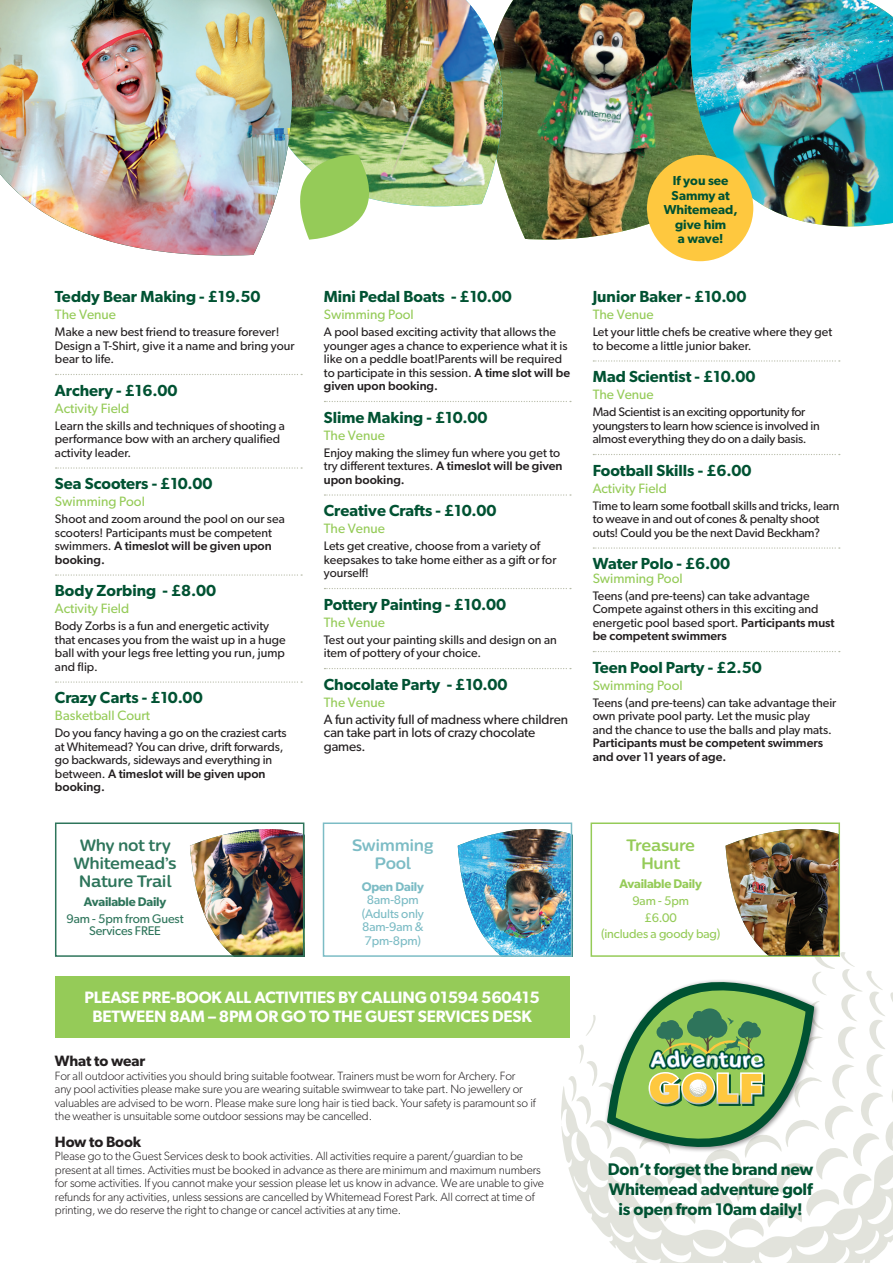
<style>
.page{position:relative;width:893px;height:1263px;background:#fff}
.page>*{position:absolute;margin:0;border:0;box-sizing:border-box;transform-origin:0 0}
.t1{font:600 16.8px/19.6px "Gibson";letter-spacing:-.01em;color:#005232;text-align:center}
.t2{font:600 16.5px/19.5px "Gibson";letter-spacing:-.01em;color:#fff;text-align:center}
.t3{font:700 16.5px/18px "Centrale Sans Rnd";letter-spacing:-.02em;color:#2e755b;text-align:center}
.t4{font:700 16.5px/18px "Centrale Sans Rnd";letter-spacing:-.02em;color:#95cb58;text-align:center}
.t5{font:700 16.5px/18.5px "Centrale Sans Rnd";letter-spacing:-.02em;color:#7cbcc5;text-align:center}
.t6{font:600 16.05px "Gibson";color:#005232}
.t7{font:600 15px "Gibson";letter-spacing:-.01em;color:#231f20}
.t8{font:13.65px "Gibson";color:#95cb58}
.t9{font:13.5px/13.5px "Gibson";letter-spacing:-.01em;color:#231f20}
.t10{font:600 13.05px/14.4px "Gibson";color:#005232;text-align:center}
.t11{font:12.6px/13.5px "Gibson";letter-spacing:-.01em;color:#7cbcc5;text-align:center}
.t12{font:12.6px/16.8px "Gibson";letter-spacing:-.01em;color:#95cb58;text-align:center}
.t13{font:12.6px/12.6px "Gibson";letter-spacing:-.01em;color:#2e755b;text-align:center}
.t14{font:600 12.6px "Gibson";letter-spacing:-.02em;color:#2e755b}
.t15{font:600 12.6px "Gibson";letter-spacing:-.02em;color:#95cb58}
.t16{font:600 12.6px "Gibson";letter-spacing:-.02em;color:#7cbcc5}
.t17{font:12.3px/13.5px "Gibson";color:#231f20}
.t18{font:12.3px/13.5px "Gibson";letter-spacing:-.02em;color:#231f20}
.t19{font:500 12.3px/13.5px "Gibson";color:#231f20}
.t20{font:300 12px/13.5px "Gibson";letter-spacing:-.01em;color:#231f20}
.s1{font-weight:500}
</style>
<div class="page">
<img style="left:523px;top:0;width:117px;height:240px">
<svg style="left:561px;top:936px;width:332px;height:327px"></svg>
<img style="left:190px;top:829px;width:111px;height:125px">
<div style="left:55px;top:822px;width:249px;height:135px;border:2px solid #2e755b"></div>
<div style="left:591px;top:822px;width:249px;height:135px;background:#fff;border:2px solid #95cb58"></div>
<svg style="left:725px;top:822px;width:113px;height:7px"></svg>
<img style="left:725px;top:829px;width:113px;height:126px">
<img style="left:509px;top:0;width:91px;height:235px">
<img style="left:441px;top:0;width:68px;height:207px">
<img style="left:640px;top:0;width:110px;height:262px">
<img style="left:687px;top:0;width:206px;height:227px">
<img style="left:328px;top:0;width:113px;height:207px">
<img style="left:0;top:0;width:328px;height:256px">
<svg style="left:273px;top:151px;width:127px;height:89px"></svg>
<svg style="left:56px;top:374px;width:246px;height:1px"></svg>
<svg style="left:56px;top:467px;width:246px;height:2px"></svg>
<svg style="left:56px;top:574px;width:246px;height:2px"></svg>
<svg style="left:56px;top:681px;width:246px;height:2px"></svg>
<svg style="left:324px;top:401px;width:247px;height:1px"></svg>
<svg style="left:324px;top:494px;width:247px;height:2px"></svg>
<svg style="left:324px;top:588px;width:247px;height:1px"></svg>
<svg style="left:324px;top:668px;width:247px;height:1px"></svg>
<svg style="left:593px;top:360px;width:247px;height:2px"></svg>
<svg style="left:593px;top:454px;width:247px;height:1px"></svg>
<svg style="left:593px;top:547px;width:247px;height:2px"></svg>
<svg style="left:593px;top:651px;width:247px;height:1px"></svg>
<div style="left:55px;top:977px;width:514px;height:61px;background:#95cb58"></div>
<img style="left:458px;top:829px;width:111px;height:125px">
<div style="left:323px;top:822px;width:249px;height:135px;border:2px solid #7cbcc5"></div>
<div style="left:604px;top:979px;width:216px;height:174px;background:#231f20;opacity:.5"></div>
<svg style="left:607px;top:982px;width:207px;height:165px"></svg>
<div style="left:647px;top:155px;width:106px;height:106px;background:#fec83f;border-radius:50%"></div>
<h3 class="t6" style="left:55px;top:287px;width:207px">Teddy Bear Making - £19.50</h3>
<p class="t8" style="left:55px;top:306px;width:63px">The Venue</p>
<p class="t17" style="left:55px;top:325px;width:241px">Make a new best friend to treasure forever!<br>Design a T-Shirt, give it a name and bring your bear to life.</p>
<h3 class="t6" style="left:55px;top:381px;width:124px">Archery - £16.00</h3>
<p class="t8" style="left:55px;top:400px;width:76px">Activity Field</p>
<p class="t17" style="left:55px;top:419px;width:231px">Learn the skills and techniques of shooting a performance bow with an archery qualified activity leader.</p>
<h3 class="t6" style="left:55px;top:474px;width:159px">Sea Scooters - £10.00</h3>
<p class="t8" style="left:55px;top:493px;width:91px">Swimming Pool</p>
<p class="t17" style="left:55px;top:512px;width:231px">Shoot and zoom around the pool on our sea scooters! Participants must be competent swimmers. <span class="s1">A timeslot will be given upon booking.</span></p>
<h3 class="t6" style="left:55px;top:581px;width:163px">Body Zorbing - £8.00</h3>
<p class="t8" style="left:55px;top:600px;width:76px">Activity Field</p>
<p class="t17" style="left:55px;top:619px;width:232px">Body Zorbs is a fun and energetic activity that encases you from the waist up in a huge ball with your legs free letting you run, jump and flip.</p>
<h3 class="t6" style="left:55px;top:688px;width:149px">Crazy Carts - £10.00</h3>
<p class="t8" style="left:55px;top:707px;width:97px">Basketball Court</p>
<p class="t17" style="left:55px;top:726px;width:233px">Do you fancy having a go on the craziest carts at Whitemead? You can drive, drift forwards, go backwards, sideways and everything in between. <span class="s1">A timeslot will be given upon booking.</span></p>
<h2 class="t3" style="left:73px;top:836px;width:105px">Why not try<br>Whitemead’s<br>Nature Trail</h2>
<p class="t14" style="left:84px;top:894px;width:84px">Available Daily</p>
<p class="t13" style="left:67px;top:912px;width:119px">9am - 5pm from Guest<br>Services FREE</p>
<h3 class="t6" style="left:324px;top:287px;width:190px">Mini Pedal Boats - £10.00</h3>
<p class="t8" style="left:324px;top:306px;width:91px">Swimming Pool</p>
<p class="t17" style="left:324px;top:325px;width:248px">A pool based exciting activity that allows the younger ages a chance to experience what it is like on a peddle boat!Parents will be required to participate in this session. <span class="s1">A time slot will be given upon booking.</span></p>
<h3 class="t6" style="left:324px;top:408px;width:165px">Slime Making - £10.00</h3>
<p class="t8" style="left:324px;top:427px;width:63px">The Venue</p>
<p class="t17" style="left:324px;top:446px;width:240px">Enjoy making the slimey fun where you get to try different textures. <span class="s1">A timeslot will be given upon booking.</span></p>
<h3 class="t6" style="left:324px;top:501px;width:174px">Creative Crafts - £10.00</h3>
<p class="t8" style="left:324px;top:520px;width:63px">The Venue</p>
<p class="t17" style="left:324px;top:539px;width:234px">Lets get creative, choose from a variety of keepsakes to take home either as a gift or for yourself!</p>
<h3 class="t6" style="left:324px;top:595px;width:184px">Pottery Painting - £10.00</h3>
<p class="t8" style="left:324px;top:614px;width:63px">The Venue</p>
<p class="t17" style="left:324px;top:633px;width:234px">Test out your painting skills and design on an item of pottery of your choice.</p>
<h3 class="t6" style="left:324px;top:675px;width:185px">Chocolate Party - £10.00</h3>
<p class="t8" style="left:324px;top:694px;width:63px">The Venue</p>
<p class="t9" style="left:324px;top:712px;width:246px">A fun activity full of madness where children can take part in lots of crazy chocolate games.</p>
<h2 class="t5" style="left:352px;top:836px;width:83px">Swimming<br>Pool</h2>
<p class="t16" style="left:362px;top:879px;width:63px">Open Daily</p>
<p class="t11" style="left:362px;top:893px;width:63px">8am-8pm (Adults only<br>8am-9am &amp;<br>7pm-8pm)</p>
<h2 class="t2" style="left:84px;top:987px;width:457px">PLEASE PRE-BOOK ALL ACTIVITIES BY CALLING 01594 560415<br>BETWEEN 8AM – 8PM OR GO TO THE GUEST SERVICES DESK</h2>
<p class="t7" style="left:55px;top:1052px;width:92px">What to wear</p>
<p class="t20" style="left:55px;top:1068px;width:482px">For all outdoor activities you should bring suitable footwear. Trainers must be worn for Archery. For<br>any pool activities please make sure you are wearing suitable swimwear to take part. No jewellery or valuables are advised to be worn. Please make sure long hair is tied back. Your safety is paramount so if the weather is unsuitable some outdoor sessions may be cancelled.</p>
<p class="t7" style="left:55px;top:1132px;width:88px">How to Book</p>
<p class="t20" style="left:55px;top:1149px;width:491px">Please go to the Guest Services desk to book activities. All activities require a parent/guardian to be present at all times. Activities must be booked in advance as there are minimum and maximum numbers for some activities. If you cannot make your session please let us know in advance. We are unable to give refunds for any activities, unless sessions are cancelled by Whitemead Forest Park. All correct at time of printing, we do reserve the right to change or cancel activities at any time.</p>
<p class="t10" style="left:664px;top:173px;width:75px">If you see<br>Sammy at<br>Whitemead, give him<br>a wave!</p>
<h3 class="t6" style="left:593px;top:287px;width:155px">Junior Baker - £10.00</h3>
<p class="t8" style="left:593px;top:306px;width:63px">The Venue</p>
<p class="t17" style="left:593px;top:325px;width:241px">Let your little chefs be creative where they get to become a little junior baker.</p>
<h3 class="t6" style="left:593px;top:367px;width:164px">Mad Scientist - £10.00</h3>
<p class="t8" style="left:593px;top:386px;width:63px">The Venue</p>
<p class="t18" style="left:593px;top:405px;width:229px">Mad Scientist is an exciting opportunity for youngsters to learn how science is involved in almost everything they do on a daily basis.</p>
<h3 class="t6" style="left:593px;top:461px;width:160px">Football Skills - £6.00</h3>
<p class="t8" style="left:593px;top:480px;width:76px">Activity Field</p>
<p class="t17" style="left:593px;top:499px;width:248px">Time to learn some football skills and tricks, learn to weave in and out of cones &amp; penalty shoot outs! Could you be the next David Beckham?</p>
<h3 class="t6" style="left:593px;top:554px;width:139px">Water Polo - £6.00</h3>
<p class="t8" style="left:593px;top:570px;width:91px">Swimming Pool</p>
<p class="t17" style="left:593px;top:589px;width:244px">Teens (and pre-teens) can take advantage Compete against others in this exciting and energetic pool based sport. <span class="s1">Participants must be competent swimmers</span></p>
<h3 class="t6" style="left:593px;top:658px;width:171px">Teen Pool Party - £2.50</h3>
<p class="t8" style="left:593px;top:677px;width:91px">Swimming Pool</p>
<p class="t17" style="left:593px;top:696px;width:245px">Teens (and pre-teens) can take advantage their own private pool party. Let the music play<br>and the chance to use the balls and play mats.</p>
<p class="t19" style="left:593px;top:736px;width:232px">Participants must be competent swimmers and over 11 years of age.</p>
<h2 class="t4" style="left:626px;top:836px;width:70px">Treasure<br>Hunt</h2>
<p class="t15" style="left:619px;top:876px;width:84px">Available Daily</p>
<p class="t12" style="left:601px;top:892px;width:121px">9am - 5pm<br>£6.00<br>(includes a goody bag)</p>
<h1 class="t1" style="left:608px;top:1159px;width:207px">Don’t forget the brand new<br>Whitemead adventure golf is open from 10am daily!</h1>
</div>
